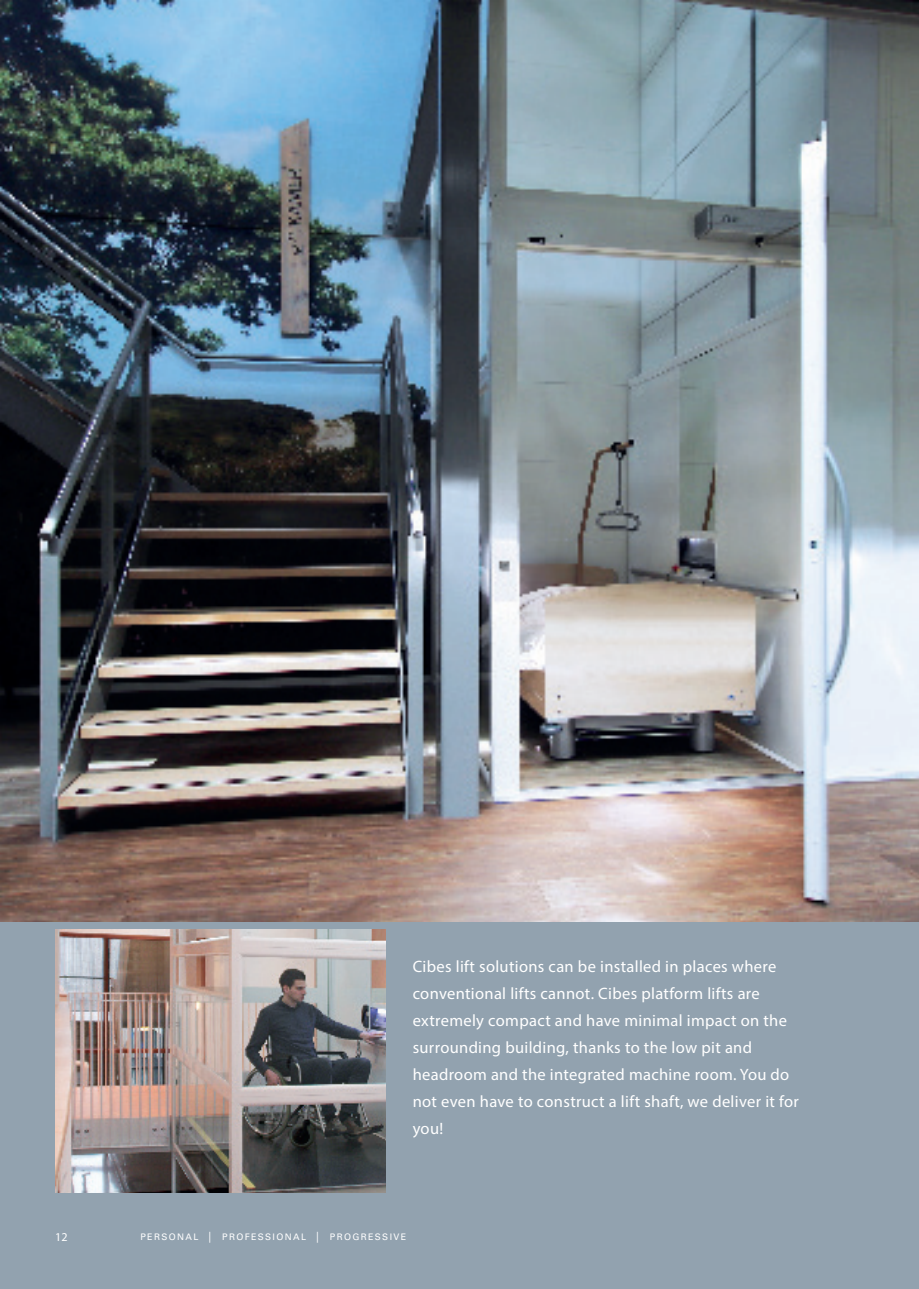
<style>
.page{position:relative;width:919px;height:1289px;background:#fff}
.page>*{position:absolute;margin:0;border:0;box-sizing:border-box;transform-origin:0 0}
.t1{font:16.5px/27px "Myriad Pro";letter-spacing:.02em;color:#fff}
.t2{font:12px "Myriad Pro";color:#fff}
.t3{font:9px "Univers LT Std";letter-spacing:.15em;color:#fff}
.s1{font-family:"Arial"}
</style>
<div class="page">
<div style="left:0;top:895px;width:918px;height:393px;background:#92a2af"></div>
<img style="left:0;top:0;width:918px;height:921px">
<img style="left:55px;top:929px;width:330px;height:263px">
<p class="t1" style="left:412px;top:952px;width:387px">Cibes lift solutions can be installed in places where conventional lifts cannot. Cibes platform lifts are extremely compact and have minimal impact on the surrounding building, thanks to the low pit and headroom and the integrated machine room. You do not even have to construct a lift shaft, we deliver it for you!</p>
<p class="t2" style="left:55px;top:1229px;width:14px">12</p>
<p class="t3" style="left:140px;top:1231px;width:267px">PERSONAL <span class="s1">│</span> PROFESSIONAL <span class="s1">│</span> PROGRESSIVE</p>
</div>
